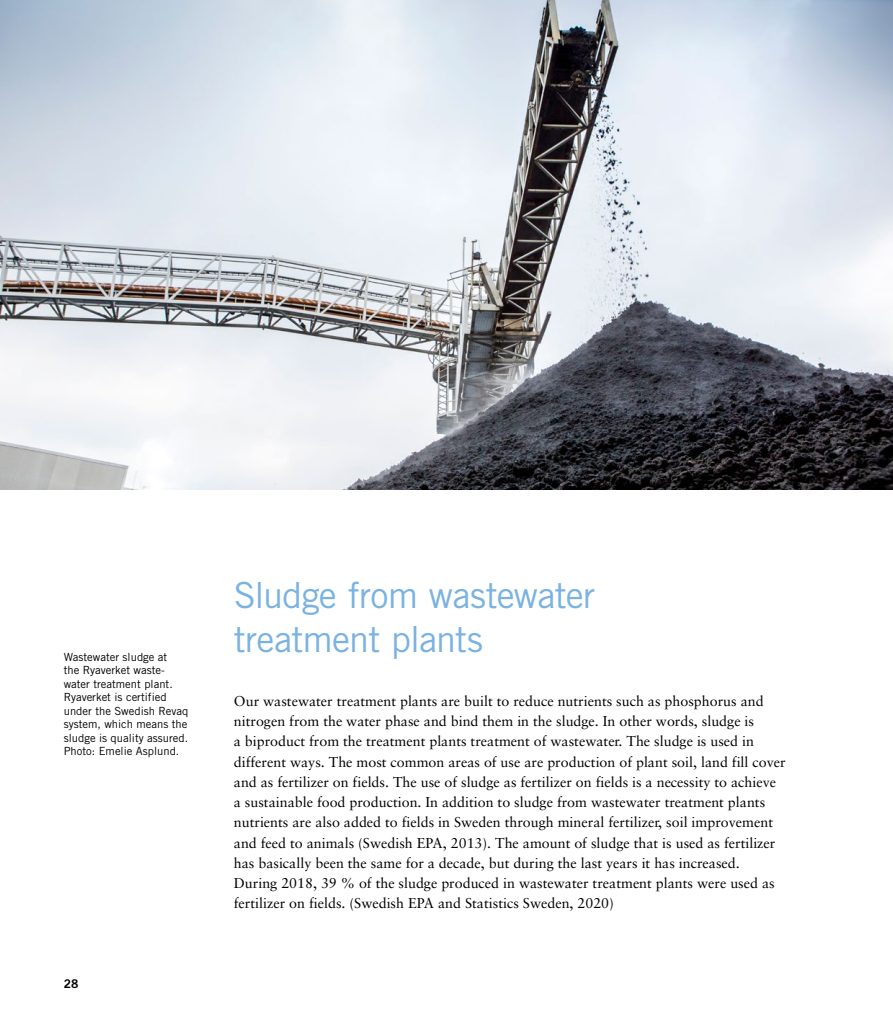
<style>
.page{position:relative;width:893px;height:1021px;background:#fff}
.page>*{position:absolute;margin:0;border:0;box-sizing:border-box;transform-origin:0 0}
.Rubrik{font:36px/43.2px "Trade Gothic LT";letter-spacing:-.02em;color:#7ab2e1}
.Brödtext{font:14.25px/20.2px "Sabon LT";color:#000}
.t1{font:12px "Trade Gothic LT Bold Two";color:#000}
.t2{font:11.25px/13.5px "Trade Gothic LT";color:#000}
</style>
<div class="page">
<img style="left:0;top:0;width:893px;height:489px">
<p class="t2" style="left:64px;top:649px;width:126px">Wastewater sludge at<br>the Ryaverket waste&shy;water treatment plant.<br>Ryaverket is certified under the Swedish Revaq system, which means the sludge is quality assured.<br>Photo: Emelie Asplund.</p>
<p class="t1" style="left:64px;top:976px;width:16px">28</p>
<h1 class="Rubrik" style="left:234px;top:573px;width:363px">Sludge from wastewater treatment plants</h1>
<p class="Brödtext" style="left:234px;top:690px;width:553px">Our wastewater treatment plants are built to reduce nutrients such as phosphorus and nitrogen from the water phase and bind them in the sludge. In other words, sludge is<br>a biproduct from the treatment plants treatment of wastewater. The sludge is used in different ways. The most common areas of use are production of plant soil, land fill cover and as fertilizer on fields. The use of sludge as fertilizer on fields is a necessity to achieve a sustainable food production. In addition to sludge from wastewater treatment plants nutrients are also added to fields in Sweden through mineral fertilizer, soil improvement and feed to animals (Swedish EPA, 2013). The amount of sludge that is used as fertilizer has basically been the same for a decade, but during the last years it has increased.<br>During 2018, 39 % of the sludge produced in wastewater treatment plants were used as fertilizer on fields. (Swedish EPA and Statistics Sweden, 2020)</p>
</div>
